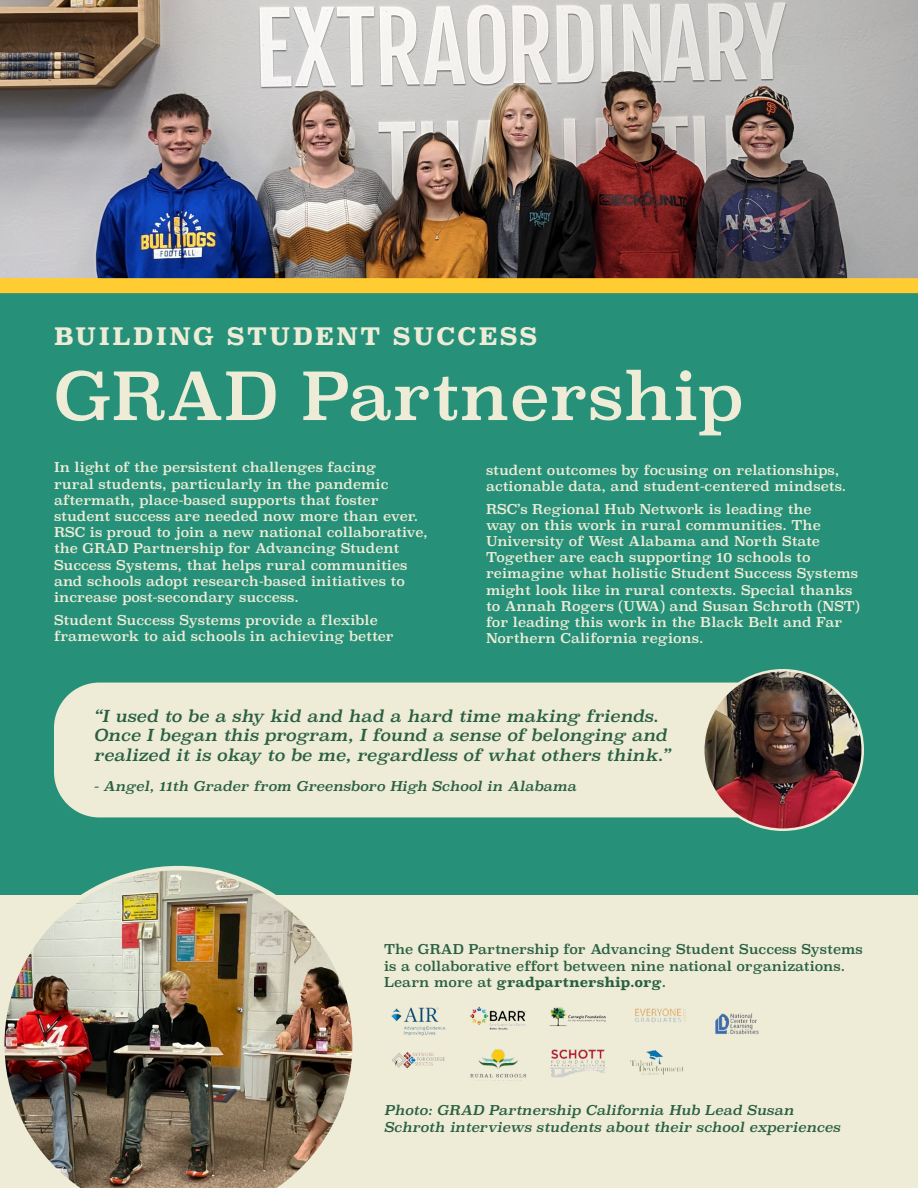
<style>
.page{position:relative;width:918px;height:1188px;background:#269079}
.page>*{position:absolute;margin:0;border:0;box-sizing:border-box;transform-origin:0 0}
.t1{font:66px "Superclarendon Rg";color:#eeecd7}
.t2{font:700 24px "Superclarendon Rg";letter-spacing:.1em;color:#eeecd7}
.t3{font:italic 16.5px/19.8px "Superclarendon Rg";color:#2a6042}
.t4{font:13.5px/16.2px "Superclarendon Rg";color:#eeecd7}
.t5{font:italic 13.5px/16.2px "Superclarendon Rg";color:#2a6042}
.t6{font:13.5px/16.2px "Superclarendon Rg";color:#2a6042}
.s1{font-weight:700}
</style>
<div class="page">
<div style="left:0;top:896px;width:918px;height:292px;background:#eeecd7"></div>
<img style="left:391px;top:1006px;width:366px;height:22px">
<img style="left:392px;top:1028px;width:367px;height:50px">
<img style="left:0;top:866px;width:357px;height:322px">
<div style="left:54px;top:683px;width:740px;height:134px;background:#eeecd7;border-radius:45px"></div>
<img style="left:703px;top:670px;width:160px;height:160px;border-radius:80px">
<div style="left:702px;top:669px;width:162px;height:162px;border:3px solid #eeecd7;border-radius:50%"></div>
<img style="left:0;top:0;width:918px;height:293px">
<p class="t2" style="left:54px;top:322px;width:485px">BUILDING STUDENT SUCCESS</p>
<p class="t1" style="left:54px;top:357px;width:691px">GRAD Partnership</p>
<p class="t4" style="left:54px;top:459px;width:375px">In light of the persistent challenges facing<br>rural students, particularly in the pandemic aftermath, place-based supports that foster student success are needed now more than ever.<br>RSC is proud to join a new national collaborative, the GRAD Partnership for Advancing Student Success Systems, that helps rural communities and schools adopt research-based initiatives to increase post-secondary success.</p>
<p class="t4" style="left:54px;top:612px;width:341px">Student Success Systems provide a flexible framework to aid schools in achieving better</p>
<p class="t4" style="left:486px;top:462px;width:362px">student outcomes by focusing on relationships, actionable data, and student-centered mindsets.</p>
<p class="t4" style="left:486px;top:501px;width:375px">RSC’s Regional Hub Network is leading the<br>way on this work in rural communities. The University of West Alabama and North State Together are each supporting 10 schools to reimagine what holistic Student Success Systems might look like in rural contexts. Special thanks to Annah Rogers (UWA) and Susan Schroth (NST) for leading this work in the Black Belt and Far Northern California regions.</p>
<p class="t3" style="left:94px;top:706px;width:578px">“I used to be a shy kid and had a hard time making friends.<br>Once I began this program, I found a sense of belonging and realized it is okay to be me, regardless of what others think.”</p>
<p class="t5" style="left:94px;top:778px;width:484px">- Angel, 11th Grader from Greensboro High School in Alabama</p>
<p class="t6" style="left:384px;top:941px;width:480px">The GRAD Partnership for Advancing Student Success Systems is a collaborative effort between nine national organizations.<br>Learn more at <span class="s1">gradpartnership.org</span>.</p>
<p class="t5" style="left:384px;top:1102px;width:458px">Photo: GRAD Partnership California Hub Lead Susan<br>Schroth interviews students about their school experiences</p>
</div>
